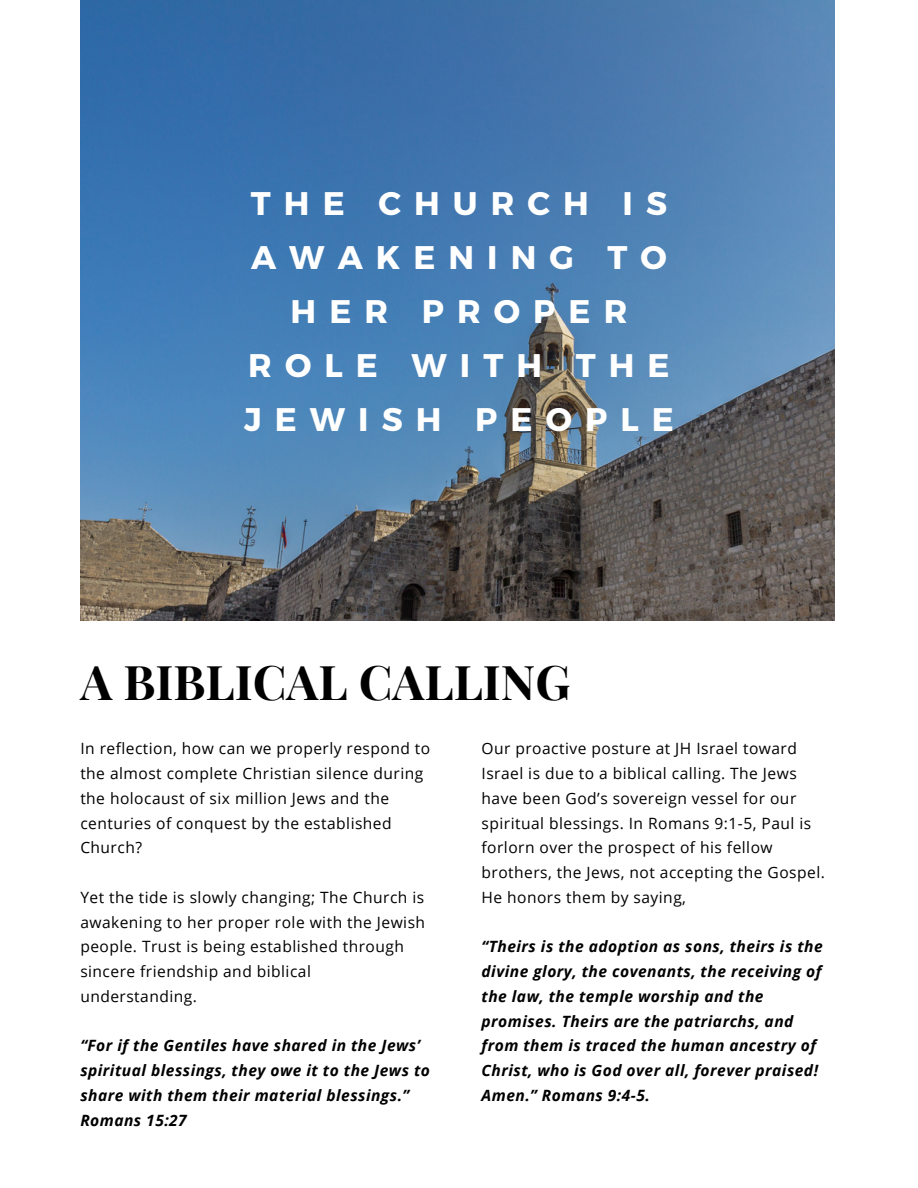
<style>
.page{position:relative;width:918px;height:1188px;background:#fff}
.page>*{position:absolute;margin:0;border:0;box-sizing:border-box;transform-origin:0 0}
.t1{font:700 47.85px "Playfair Display";color:#000}
.t2{font:700 32.7px/54px "Montserrat";letter-spacing:.4em;color:#fff;text-align:center}
.t3{font:15.6px/24.8px "Open Sans";letter-spacing:.03em;color:#000}
.t4{font:italic 700 15.6px/24.8px "Open Sans";letter-spacing:.03em;color:#000}
</style>
<div class="page">
<img style="left:80px;top:0;width:754px;height:621px">
<p class="t2" style="left:244px;top:174px;width:431px">THE CHURCH IS<br>AWAKENING TO<br>HER PROPER<br>ROLE WITH THE<br>JEWISH PEOPLE</p>
<p class="t1" style="left:80px;top:649px;width:492px">A BIBLICAL CALLING</p>
<p class="t3" style="left:80px;top:736px;width:351px">In reflection, how can we properly respond to the almost complete Christian silence during the holocaust of six million Jews and the centuries of conquest by the established Church?</p>
<p class="t3" style="left:80px;top:884px;width:346px">Yet the tide is slowly changing; The Church is awakening to her proper role with the Jewish people. Trust is being established through sincere friendship and biblical understanding.</p>
<p class="t4" style="left:80px;top:1033px;width:351px">“For if the Gentiles have shared in the Jews’ spiritual blessings, they owe it to the Jews to share with them their material blessings.” Romans 15:27</p>
<p class="t3" style="left:482px;top:736px;width:345px">Our proactive posture at JH Israel toward Israel is due to a biblical calling. The Jews have been God’s sovereign vessel for our spiritual blessings. In Romans 9:1-5, Paul is forlorn over the prospect of his fellow brothers, the Jews, not accepting the Gospel.<br>He honors them by saying,</p>
<p class="t4" style="left:482px;top:934px;width:343px">“Theirs is the adoption as sons, theirs is the divine glory, the covenants, the receiving of the law, the temple worship and the promises. Theirs are the patriarchs, and from them is traced the human ancestry of Christ, who is God over all, forever praised!<br>Amen.” Romans 9:4-5.</p>
</div>
